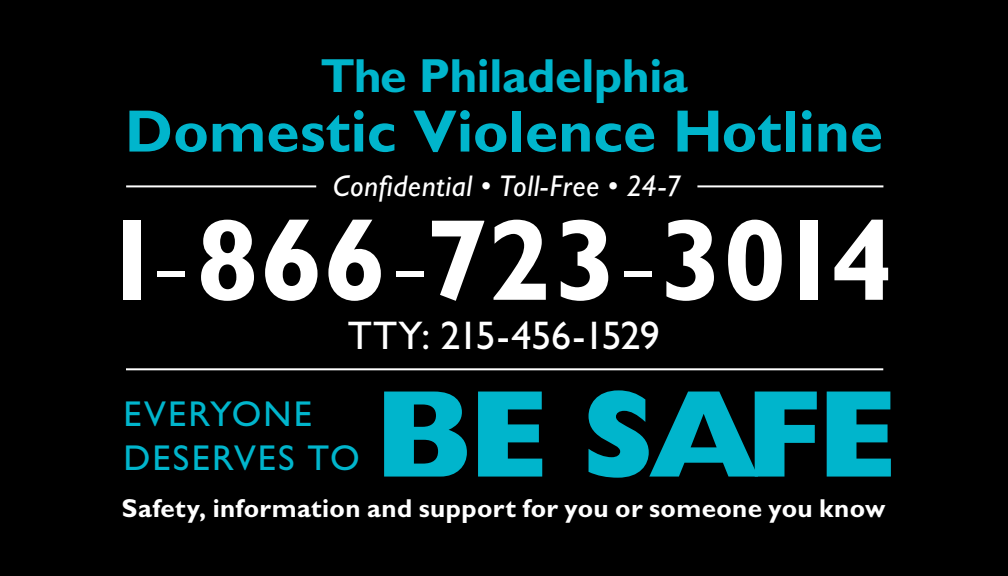
<style>
.page{position:relative;width:1008px;height:576px;background:#000}
.page>*{position:absolute;margin:0;border:0;box-sizing:border-box;transform-origin:0 0}
.t1{font:800 124.8px "Gill Sans";letter-spacing:-.04em;color:#00b5cc}
.t2{font:700 116px "Gill Sans";letter-spacing:-.005em;color:#fff}
.t3{font:700 60px "Gill Sans";letter-spacing:.005em;color:#00b5cc}
.t4{font:700 48px "Gill Sans";letter-spacing:-.01em;color:#00b5cc}
.t5{font:40px "Gill Sans";letter-spacing:-.03em;color:#fff}
.t6{font:36px/44px "Gill Sans";letter-spacing:.06em;color:#00b5cc}
.t7{font:italic 30px "Gill Sans";letter-spacing:.015em;color:#fff}
.t8{font:700 26px "Gill Sans";letter-spacing:.015em;color:#fff}
.s1{font-weight:300}
</style>
<div class="page">
<hr style="left:126px;top:185px;width:190px;height:2px;background:#fff">
<hr style="left:697px;top:185px;width:186px;height:2px;background:#fff">
<hr style="left:126px;top:368px;width:757px;height:2px;background:#fff">
<h3 class="t4" style="left:320px;top:47px;width:369px">The Philadelphia</h3>
<h3 class="t3" style="left:125px;top:96px;width:760px">Domestic Violence Hotline</h3>
<p class="t7" style="left:333px;top:169px;width:350px">Confidential • Toll-Free • 24-7</p>
<h2 class="t2" style="left:100px;top:192px;width:795px">1<span class="s1">-</span>866<span class="s1">-</span>723<span class="s1">-</span>3014</h2>
<h3 class="t5" style="left:348px;top:313px;width:313px">TTY: 215-456-1529</h3>
<h3 class="t6" style="left:124px;top:392px;width:238px">EVERYONE<br>DESERVES TO</h3>
<h1 class="t1" style="left:375px;top:361px;width:523px">BE SAFE</h1>
<p class="t8" style="left:122px;top:493px;width:765px">Safety, information and support for you or someone you know</p>
</div>
